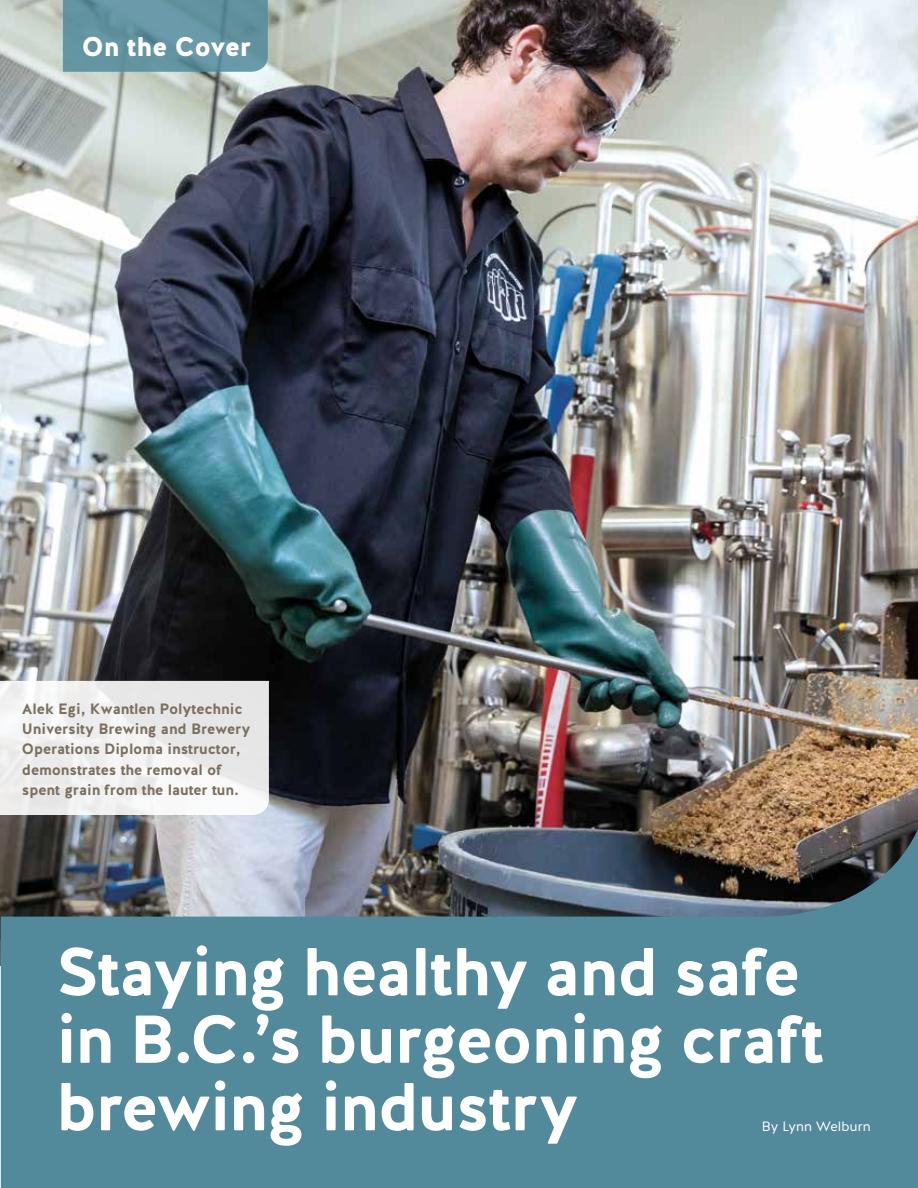
<style>
.page{position:relative;width:918px;height:1188px;background:#fff}
.page>*{position:absolute;margin:0;border:0;box-sizing:border-box;transform-origin:0 0}
.t1{font:67.5px/67.5px "Work Safe BC Halis R Bold";letter-spacing:-.025em;color:#fff}
.t2{font:27px "Work Safe BC Halis R Black";color:#fff}
.t3{font:15px/20.2px "Work Safe BC Halis R Bold";letter-spacing:-.01em;color:#7b7060}
.t4{font:13.5px "Work Safe BC Halis R Book";letter-spacing:.01em;color:#fff}
</style>
<div class="page">
<img style="left:1px;top:0;width:917px;height:755px">
<svg style="left:63px;top:0;width:205px;height:72px;background:#6494a1"></svg>
<svg style="left:0;top:681px;width:269px;height:134px"></svg>
<img style="left:1px;top:755px;width:917px;height:433px">
<h2 class="t2" style="left:82px;top:29px;width:171px">On the Cover</h2>
<p class="t3" style="left:22px;top:699px;width:230px">Alek Egi, Kwantlen Polytechnic<br>University Brewing and Brewery<br>Operations Diploma instructor, demonstrates the removal of spent grain from the lauter tun.</p>
<h1 class="t1" style="left:56px;top:939px;width:769px">Staying healthy and safe in B.C.’s burgeoning craft brewing industry</h1>
<p class="t4" style="left:762px;top:1118px;width:110px">By Lynn Welburn</p>
</div>
